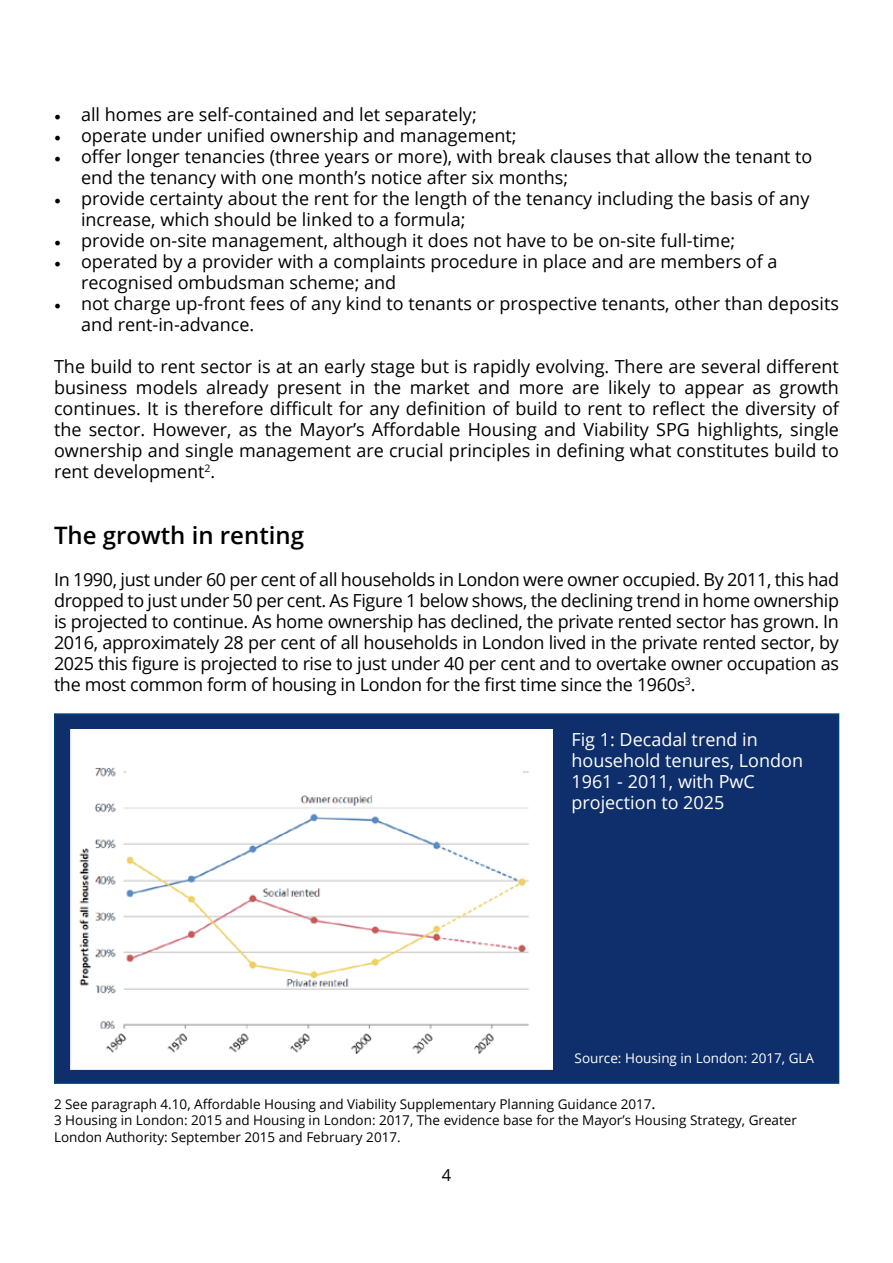
<style>
.page{position:relative;width:893px;height:1263px;background:#fff}
.page>*{position:absolute;margin:0;border:0;box-sizing:border-box;transform-origin:0 0}
.t1{font:600 24px "Open Sans";color:#000}
.t2{font:18px/21px "Open Sans";color:#000}
.t3{font:18px/21px "Open Sans";color:#fff}
.t4{font:16.5px "Open Sans";color:#000}
.t5{font:13.5px/16.5px "Open Sans";color:#000}
.t6{font:13.5px "Open Sans";color:#fff}
.s1{font-family:"Minion Pro"}
.s2{font-family:"Minion Pro";font-size:18px}
</style>
<div class="page">
<div style="left:54px;top:713px;width:785px;height:371px;background:#0f2f6c;border:2px solid #003e77"></div>
<img style="left:71px;top:730px;width:481px;height:339px">
<div style="left:127px;top:735px;width:396px;height:40px;background:#fff"></div>
<p class="t2" style="left:54px;top:104px;width:424px"><span class="s1">•</span> all homes are self-contained and let separately;</p>
<p class="t2" style="left:54px;top:125px;width:464px"><span class="s1">•</span> operate under unified ownership and management;</p>
<p class="t2" style="left:81px;top:146px;width:733px;text-indent:-27px"><span class="s1">•</span> offer longer tenancies (three years or more), with break clauses that allow the tenant to end the tenancy with one month’s notice after six months;</p>
<p class="t2" style="left:81px;top:188px;width:730px;text-indent:-27px"><span class="s1">•</span> provide certainty about the rent for the length of the tenancy including the basis of any increase, which should be linked to a formula;</p>
<p class="t2" style="left:54px;top:230px;width:683px"><span class="s1">•</span> provide on-site management, although it does not have to be on-site full-time;</p>
<p class="t2" style="left:81px;top:251px;width:698px;text-indent:-27px"><span class="s1">•</span> operated by a provider with a complaints procedure in place and are members of a recognised ombudsman scheme; and</p>
<p class="t2" style="left:81px;top:293px;width:759px;text-indent:-27px"><span class="s1">•</span> not charge up-front fees of any kind to tenants or prospective tenants, other than deposits and rent-in-advance.</p>
<p class="t2" style="left:54px;top:356px;width:786px;text-align:justify">The build to rent sector is at an early stage but is rapidly evolving. There are several different business models already present in the market and more are likely to appear as growth continues. It is therefore difficult for any definition of build to rent to reflect the diversity of the sector. However, as the Mayor’s Affordable Housing and Viability SPG highlights, single ownership and single management are crucial principles in defining what constitutes build to rent development<sup>2</sup>.</p>
<h1 class="t1" style="left:54px;top:519px;width:252px">The growth in renting</h1>
<p class="t2" style="left:54px;top:569px;width:787px;text-align:justify">In 1990, just under 60 per cent of all households in London were owner occupied. By 2011, this had dropped to just under 50 per cent. As Figure 1 below shows, the declining trend in home ownership is projected to continue. As home ownership has declined, the private rented sector has grown. In 2016, approximately 28 per cent of all households in London lived in the private rented sector, by 2025 this figure is projected to rise to just under 40 per cent and to overtake owner occupation as the most common form of housing in London for the first time since the 1960s<sup>3</sup>.</p>
<p class="t3" style="left:571px;top:728px;width:233px">Fig 1: Decadal trend in household tenures, London<br>1961 - 2011, with PwC projection to 2025</p>
<p class="t6" style="left:575px;top:1049px;width:241px">Source: Housing in London: 2017, GLA</p>
<p class="t5" style="left:54px;top:1095px;width:744px">2 See paragraph 4.10, Affordable Housing and Viability Supplementary Planning Guidance 2017<span class="s2">.<br></span>3 Housing in London: 2015 and Housing in London: 2017, The evidence base for the Mayor’s Housing Strategy, Greater<br>London Authority: September 2015 and February 2017.</p>
<p class="t4" style="left:442px;top:1164px;width:11px">4</p>
</div>
